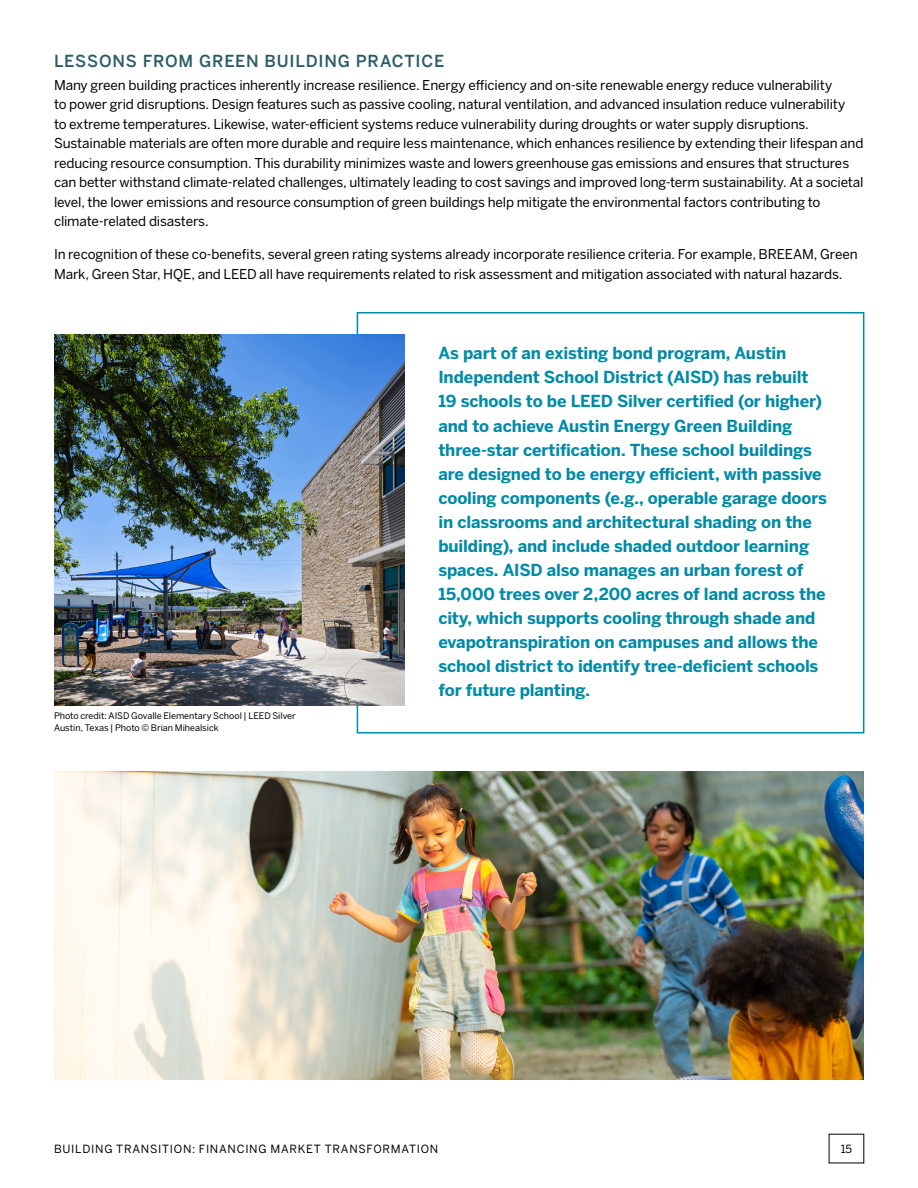
<style>
.page{position:relative;width:918px;height:1188px;background:#fff}
.page>*{position:absolute;margin:0;border:0;box-sizing:border-box;transform-origin:0 0}
.t1{font:700 16.5px/24px "Benton Sans";letter-spacing:-.01em;color:#008ba7}
.t2{font:500 16.5px "Benton Sans";letter-spacing:.045em;color:#2b5b66}
.t3{font:13.5px/19.5px "Benton Sans";letter-spacing:-.01em;color:#000}
.t4{font:11.25px "Benton Sans";letter-spacing:.065em;color:#000}
.t5{font:9px/12px "Benton Sans";letter-spacing:-.005em;color:#000}
</style>
<div class="page">
<div style="left:357px;top:312px;width:507px;height:421px;border:2px solid #008ba7"></div>
<img style="left:54px;top:335px;width:351px;height:370px">
<img style="left:54px;top:772px;width:810px;height:308px">
<p class="t2" style="left:54px;top:51px;width:392px">LESSONS FROM GREEN BUILDING PRACTICE</p>
<p class="t3" style="left:54px;top:75px;width:811px">Many green building practices inherently increase resilience. Energy efficiency and on-site renewable energy reduce vulnerability<br>to power grid disruptions. Design features such as passive cooling, natural ventilation, and advanced insulation reduce vulnerability<br>to extreme temperatures. Likewise, water-efficient systems reduce vulnerability during droughts or water supply disruptions.<br>Sustainable materials are often more durable and require less maintenance, which enhances resilience by extending their lifespan and reducing resource consumption. This durability minimizes waste and lowers greenhouse gas emissions and ensures that structures can better withstand climate-related challenges, ultimately leading to cost savings and improved long-term sustainability. At a societal level, the lower emissions and resource consumption of green buildings help mitigate the environmental factors contributing to climate-related disasters.</p>
<p class="t3" style="left:54px;top:245px;width:805px">In recognition of these co-benefits, several green rating systems already incorporate resilience criteria. For example, BREEAM, Green<br>Mark, Green Star, HQE, and LEED all have requirements related to risk assessment and mitigation associated with natural hazards.</p>
<p class="t5" style="left:54px;top:710px;width:243px">Photo credit: AISD Govalle Elementary School | LEED Silver<br>Austin, Texas | Photo © Brian Mihealsick</p>
<p class="t1" style="left:438px;top:341px;width:390px">As part of an existing bond program, Austin Independent School District (AISD) has rebuilt 19 schools to be LEED Silver certified (or higher) and to achieve Austin Energy Green Building three-star certification. These school buildings are designed to be energy efficient, with passive cooling components (e.g., operable garage doors in classrooms and architectural shading on the building), and include shaded outdoor learning spaces. AISD also manages an urban forest of 15,000 trees over 2,200 acres of land across the city, which supports cooling through shade and evapotranspiration on campuses and allows the school district to identify tree-deficient schools for future planting.</p>
<p class="t4" style="left:54px;top:1142px;width:386px">BUILDING TRANSITION: FINANCING MARKET TRANSFORMATION</p>
<p class="t4" style="left:841px;top:1142px;width:13px">15</p>
</div>
